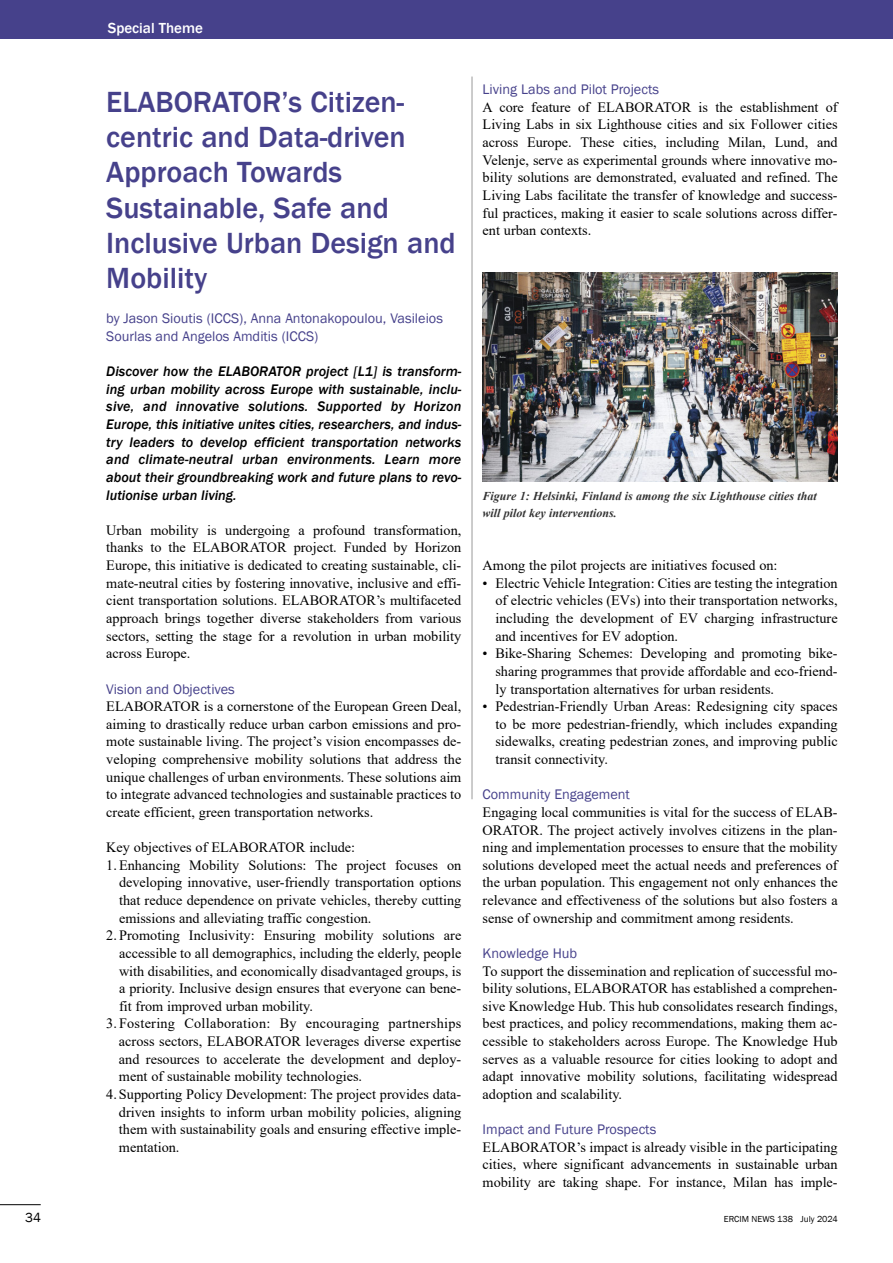
<style>
.page{position:relative;width:893px;height:1263px;background:#fff}
.page>*{position:absolute;margin:0;border:0;box-sizing:border-box;transform-origin:0 0}
.t1{font:500 30px/35.2px "Franklin Gothic";color:#46418b}
.t2{font:500 15px "Franklin Gothic";color:#fff}
.t3{font:14.25px/17.5px "Times New Roman";color:#000;text-align:justify}
.t4{font:italic 500 14.25px/17.5px "Franklin Gothic";color:#000;text-align:justify}
.t5{font:14.25px/17.7px "Franklin Gothic";color:#46418b}
.t6{font:13.5px "Franklin Gothic";color:#000}
.t7{font:italic 700 12px/17.7px "Times New Roman";color:#333}
.t8{font:9px "Franklin Gothic";color:#000}
</style>
<div class="page">
<hr style="left:0;top:1204px;width:41px;height:1px;background:#000">
<div style="left:0;top:0;width:893px;height:38px;background:#46418b"></div>
<hr style="left:472px;top:77px;width:1px;height:722px;background:#999">
<img style="left:483px;top:273px;width:355px;height:208px">
<p class="t2" style="left:108px;top:20px;width:97px">Special Theme</p>
<h1 class="t1" style="left:106px;top:84px;width:351px">ELAbORATOR’s Citizen&shy;centric and Data-driven<br>Approach Towards<br>Sustainable, Safe and<br>Inclusive urban Design and<br>Mobility</h1>
<p class="t5" style="left:106px;top:309px;width:338px">by Jason Sioutis (ICCS), Anna Antonakopoulou, Vasileios<br>Sourlas and Angelos Amditis (ICCS)</p>
<p class="t4" style="left:106px;top:362px;width:357px">Discover how the ELABORATOR project [L1] is transform&shy;ing urban mobility across Europe with sustainable, inclu&shy;sive, and innovative solutions. Supported by Horizon Europe, this initiative unites cities, researchers, and indus&shy;try leaders to develop efficient transportation networks and climate-neutral urban environments. Learn more about their groundbreaking work and future plans to revo&shy;lutionise urban living.</p>
<p class="t3" style="left:106px;top:521px;width:357px">Urban mobility is undergoing a profound transformation, thanks to the ELABORATOR project. Funded by Horizon Europe, this initiative is dedicated to creating sustainable, cli&shy;mate-neutral cities by fostering innovative, inclusive and effi&shy;cient transportation solutions. ELABORATOR’s multifaceted approach brings together diverse stakeholders from various sectors, setting the stage for a revolution in urban mobility across Europe.</p>
<p class="t5" style="left:106px;top:680px;width:130px">Vision and Objectives</p>
<p class="t3" style="left:106px;top:697px;width:357px">ELABORATOR is a cornerstone of the European Green Deal, aiming to drastically reduce urban carbon emissions and pro&shy;mote sustainable living. The project’s vision encompasses de&shy;veloping comprehensive mobility solutions that address the unique challenges of urban environments. These solutions aim to integrate advanced technologies and sustainable practices to create efficient, green transportation networks.</p>
<p class="t3" style="left:106px;top:838px;width:250px">Key objectives of ELABORATOR include:</p>
<p class="t3" style="left:106px;top:856px;width:357px">1.Enhancing Mobility Solutions: The project focuses on</p>
<p class="t3" style="left:119px;top:874px;width:344px">developing innovative, user-friendly transportation options</p>
<p class="t3" style="left:119px;top:891px;width:344px">that reduce dependence on private vehicles, thereby cutting</p>
<p class="t3" style="left:119px;top:909px;width:254px">emissions and alleviating traffic congestion.</p>
<p class="t3" style="left:119px;top:927px;width:344px;text-indent:-13px">2. Promoting Inclusivity: Ensuring mobility solutions are accessible to all demographics, including the elderly, people with disabilities, and economically disadvantaged groups, is a priority. Inclusive design ensures that everyone can bene&shy;fit from improved urban mobility.</p>
<p class="t3" style="left:119px;top:1015px;width:344px;text-indent:-13px">3. Fostering Collaboration: By encouraging partnerships across sectors, ELABORATOR leverages diverse expertise and resources to accelerate the development and deploy&shy;ment of sustainable mobility technologies.</p>
<p class="t3" style="left:119px;top:1085px;width:344px;text-indent:-13px">4. Supporting Policy Development: The project provides data&shy;driven insights to inform urban mobility policies, aligning them with sustainability goals and ensuring effective imple&shy;mentation.</p>
<p class="t5" style="left:483px;top:80px;width:178px">Living Labs and Pilot Projects</p>
<p class="t3" style="left:483px;top:98px;width:357px">A core feature of ELABORATOR is the establishment of Living Labs in six Lighthouse cities and six Follower cities across Europe. These cities, including Milan, Lund, and Velenje, serve as experimental grounds where innovative mo&shy;bility solutions are demonstrated, evaluated and refined. The Living Labs facilitate the transfer of knowledge and success&shy;ful practices, making it easier to scale solutions across differ&shy;ent urban contexts.</p>
<p class="t7" style="left:483px;top:487px;width:336px">Figure 1: Helsinki, Finland is among the six Lighthouse cities that will pilot key interventions.</p>
<p class="t3" style="left:483px;top:556px;width:296px">Among the pilot projects are initiatives focused on:</p>
<p class="t3" style="left:495px;top:574px;width:344px;text-indent:-13px">• Electric Vehicle Integration: Cities are testing the integration of electric vehicles (EVs) into their transportation networks, including the development of EV charging infrastructure and incentives for EV adoption.</p>
<p class="t3" style="left:495px;top:645px;width:344px;text-indent:-13px">• Bike-Sharing Schemes: Developing and promoting bike&shy;sharing programmes that provide affordable and eco-friend&shy;ly transportation alternatives for urban residents.</p>
<p class="t3" style="left:495px;top:697px;width:344px;text-indent:-13px">• Pedestrian-Friendly Urban Areas: Redesigning city spaces to be more pedestrian-friendly, which includes expanding sidewalks, creating pedestrian zones, and improving public transit connectivity.</p>
<p class="t5" style="left:483px;top:785px;width:149px">Community Engagement</p>
<p class="t3" style="left:483px;top:803px;width:357px">Engaging local communities is vital for the success of ELAB-ORATOR. The project actively involves citizens in the plan&shy;ning and implementation processes to ensure that the mobility solutions developed meet the actual needs and preferences of the urban population. This engagement not only enhances the relevance and effectiveness of the solutions but also fosters a sense of ownership and commitment among residents.</p>
<p class="t5" style="left:483px;top:944px;width:96px">Knowledge Hub</p>
<p class="t3" style="left:483px;top:962px;width:357px">To support the dissemination and replication of successful mo&shy;bility solutions, ELABORATOR has established a comprehen&shy;sive Knowledge Hub. This hub consolidates research findings, best practices, and policy recommendations, making them ac&shy;cessible to stakeholders across Europe. The Knowledge Hub serves as a valuable resource for cities looking to adopt and adapt innovative mobility solutions, facilitating widespread adoption and scalability.</p>
<p class="t5" style="left:483px;top:1120px;width:175px">Impact and Future Prospects</p>
<p class="t3" style="left:483px;top:1138px;width:357px">ELABORATOR’s impact is already visible in the participating cities, where significant advancements in sustainable urban mobility are taking shape. For instance, Milan has imple-</p>
<p class="t6" style="left:25px;top:1210px;width:17px">34</p>
<p class="t8" style="left:724px;top:1214px;width:115px">ERCIM NEWS 138 July 2024</p>
</div>
